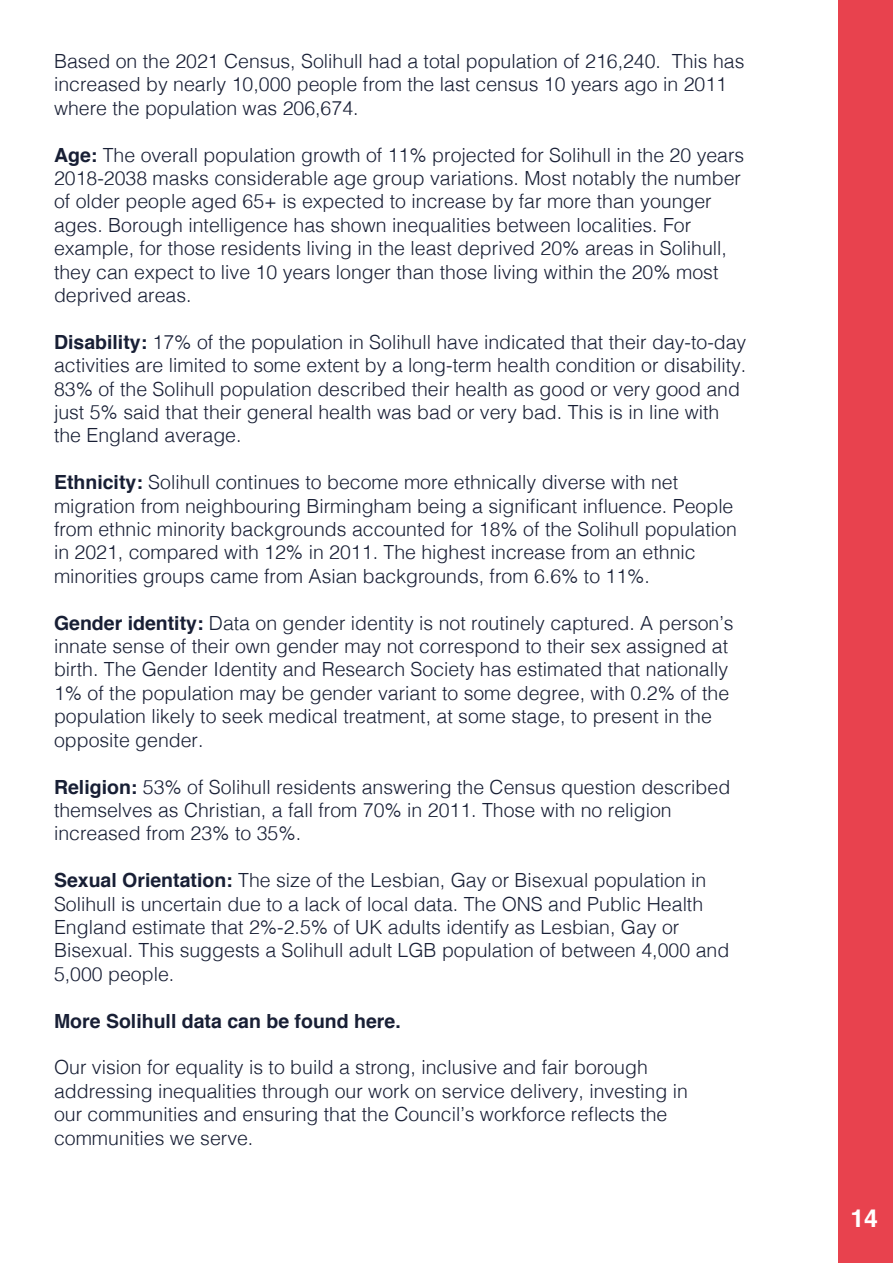
<style>
.page{position:relative;width:893px;height:1263px;background:#fff}
.page>*{position:absolute;margin:0;border:0;box-sizing:border-box;transform-origin:0 0}
.t1{font:700 24.9px "Helvetica";color:#fff}
.t2{font:300 19.5px/23.4px "Helvetica";color:#181f35}
.t3{font:700 19.5px "Helvetica";color:#181f35}
.s1{font-weight:700}
</style>
<div class="page">
<div style="left:839px;top:0;width:54px;height:1263px;background:#e8424e"></div>
<p class="t2" style="left:54px;top:48px;width:692px">Based on the 2021 Census, Solihull had a total population of 216,240. This has increased by nearly 10,000 people from the last census 10 years ago in 2011 where the population was 206,674.</p>
<p class="t2" style="left:54px;top:142px;width:692px"><span class="s1">Age:</span> The overall population growth of 11% projected for Solihull in the 20 years 2018-2038 masks considerable age group variations. Most notably the number of older people aged 65+ is expected to increase by far more than younger ages. Borough intelligence has shown inequalities between localities. For example, for those residents living in the least deprived 20% areas in Solihull, they can expect to live 10 years longer than those living within the 20% most deprived areas.</p>
<p class="t2" style="left:54px;top:329px;width:694px"><span class="s1">Disability:</span> 17% of the population in Solihull have indicated that their day-to-day activities are limited to some extent by a long-term health condition or disability.<br>83% of the Solihull population described their health as good or very good and just 5% said that their general health was bad or very bad. This is in line with the England average.</p>
<p class="t2" style="left:54px;top:469px;width:684px"><span class="s1">Ethnicity:</span> Solihull continues to become more ethnically diverse with net migration from neighbouring Birmingham being a significant influence. People from ethnic minority backgrounds accounted for 18% of the Solihull population in 2021, compared with 12% in 2011. The highest increase from an ethnic minorities groups came from Asian backgrounds, from 6.6% to 11%.</p>
<p class="t2" style="left:54px;top:610px;width:681px"><span class="s1">Gender identity:</span> Data on gender identity is not routinely captured. A person’s innate sense of their own gender may not correspond to their sex assigned at birth. The Gender Identity and Research Society has estimated that nationally 1% of the population may be gender variant to some degree, with 0.2% of the population likely to seek medical treatment, at some stage, to present in the opposite gender.</p>
<p class="t2" style="left:54px;top:773px;width:678px"><span class="s1">Religion:</span> 53% of Solihull residents answering the Census question described themselves as Christian, a fall from 70% in 2011. Those with no religion increased from 23% to 35%.</p>
<p class="t2" style="left:54px;top:867px;width:677px"><span class="s1">Sexual Orientation:</span> The size of the Lesbian, Gay or Bisexual population in Solihull is uncertain due to a lack of local data. The ONS and Public Health England estimate that 2%-2.5% of UK adults identify as Lesbian, Gay or Bisexual. This suggests a Solihull adult LGB population of between 4,000 and 5,000 people.</p>
<p class="t3" style="left:54px;top:1005px;width:348px">More Solihull data can be found here.</p>
<p class="t2" style="left:54px;top:1054px;width:635px">Our vision for equality is to build a strong, inclusive and fair borough addressing inequalities through our work on service delivery, investing in our communities and ensuring that the Council’s workforce reflects the communities we serve.</p>
<p class="t1" style="left:850px;top:1198px;width:29px">14</p>
</div>
